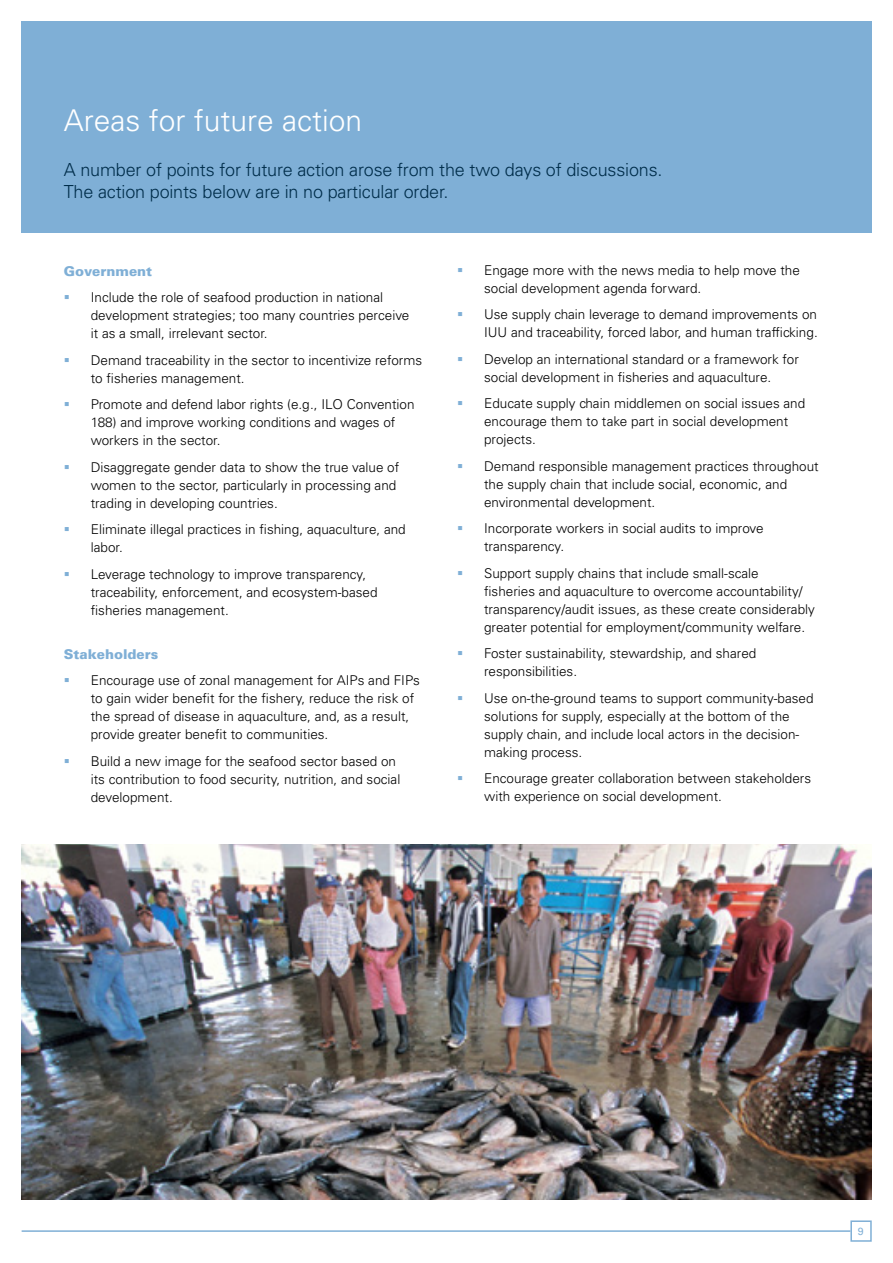
<style>
.page{position:relative;width:893px;height:1263px;background:#fff}
.page>*{position:absolute;margin:0;border:0;box-sizing:border-box;transform-origin:0 0}
.t1{font:300 30px "Univers";color:#fff}
.t2{font:300 18px/22.5px "Univers";letter-spacing:-.01em;color:#002d4a}
.t3{font:300 13.5px/18px "Univers LT Std";color:#000}
.t4{font:900 13.5px "Univers";color:#7fafd6}
.t5{font:10.5px "Univers LT Std";color:#7fafd6}
</style>
<div class="page">
<div style="left:21px;top:21px;width:851px;height:211px;background:#7fafd6"></div>
<hr style="left:22px;top:1230px;width:828px;height:2px;background:#7fafd6">
<div style="left:850px;top:1220px;width:22px;height:22px;border:2px solid #7fafd6"></div>
<img style="left:21px;top:845px;width:851px;height:354px">
<h1 class="t1" style="left:64px;top:102px;width:300px">Areas for future action</h1>
<h2 class="t2" style="left:64px;top:157px;width:600px">A number of points for future action arose from the two days of discussions.<br>The action points below are in no particular order.</h2>
<p class="t4" style="left:64px;top:263px;width:90px">Government</p>
<p class="t3" style="left:91px;top:289px;width:320px">Include the role of seafood production in national development strategies; too many countries perceive it as a small, irrelevant sector.</p>
<p class="t3" style="left:91px;top:351px;width:333px">Demand traceability in the sector to incentivize reforms to fisheries management.</p>
<p class="t3" style="left:91px;top:396px;width:325px">Promote and defend labor rights (e.g., ILO Convention<br>188) and improve working conditions and wages of workers in the sector.</p>
<p class="t3" style="left:91px;top:458px;width:310px">Disaggregate gender data to show the true value of women to the sector, particularly in processing and trading in developing countries.</p>
<p class="t3" style="left:91px;top:520px;width:317px">Eliminate illegal practices in fishing, aquaculture, and labor.</p>
<p class="t3" style="left:91px;top:565px;width:288px">Leverage technology to improve transparency, traceability, enforcement, and ecosystem-based fisheries management.</p>
<p class="t4" style="left:64px;top:646px;width:96px">Stakeholders</p>
<p class="t3" style="left:91px;top:671px;width:331px">Encourage use of zonal management for AIPs and FIPs to gain wider benefit for the fishery, reduce the risk of the spread of disease in aquaculture, and, as a result, provide greater benefit to communities.</p>
<p class="t3" style="left:91px;top:752px;width:311px">Build a new image for the seafood sector based on its contribution to food security, nutrition, and social development.</p>
<p class="t3" style="left:484px;top:261px;width:317px">Engage more with the news media to help move the social development agenda forward.</p>
<p class="t3" style="left:484px;top:305px;width:335px">Use supply chain leverage to demand improvements on<br>IUU and traceability, forced labor, and human trafficking.</p>
<p class="t3" style="left:484px;top:350px;width:316px">Develop an international standard or a framework for social development in fisheries and aquaculture.</p>
<p class="t3" style="left:484px;top:394px;width:323px">Educate supply chain middlemen on social issues and encourage them to take part in social development projects.</p>
<p class="t3" style="left:484px;top:457px;width:336px">Demand responsible management practices throughout the supply chain that include social, economic, and environmental development.</p>
<p class="t3" style="left:484px;top:519px;width:281px">Incorporate workers in social audits to improve transparency.</p>
<p class="t3" style="left:484px;top:564px;width:332px">Support supply chains that include small-scale<br>fisheries and aquaculture to overcome accountability/ transparency/audit issues, as these create considerably greater potential for employment/community welfare.</p>
<p class="t3" style="left:484px;top:644px;width:274px">Foster sustainability, stewardship, and shared responsibilities.</p>
<p class="t3" style="left:484px;top:689px;width:331px">Use on-the-ground teams to support community-based solutions for supply, especially at the bottom of the supply chain, and include local actors in the decision&shy;making process.</p>
<p class="t3" style="left:484px;top:769px;width:329px">Encourage greater collaboration between stakeholders with experience on social development.</p>
<p class="t5" style="left:858px;top:1225px;width:7px">9</p>
</div>
